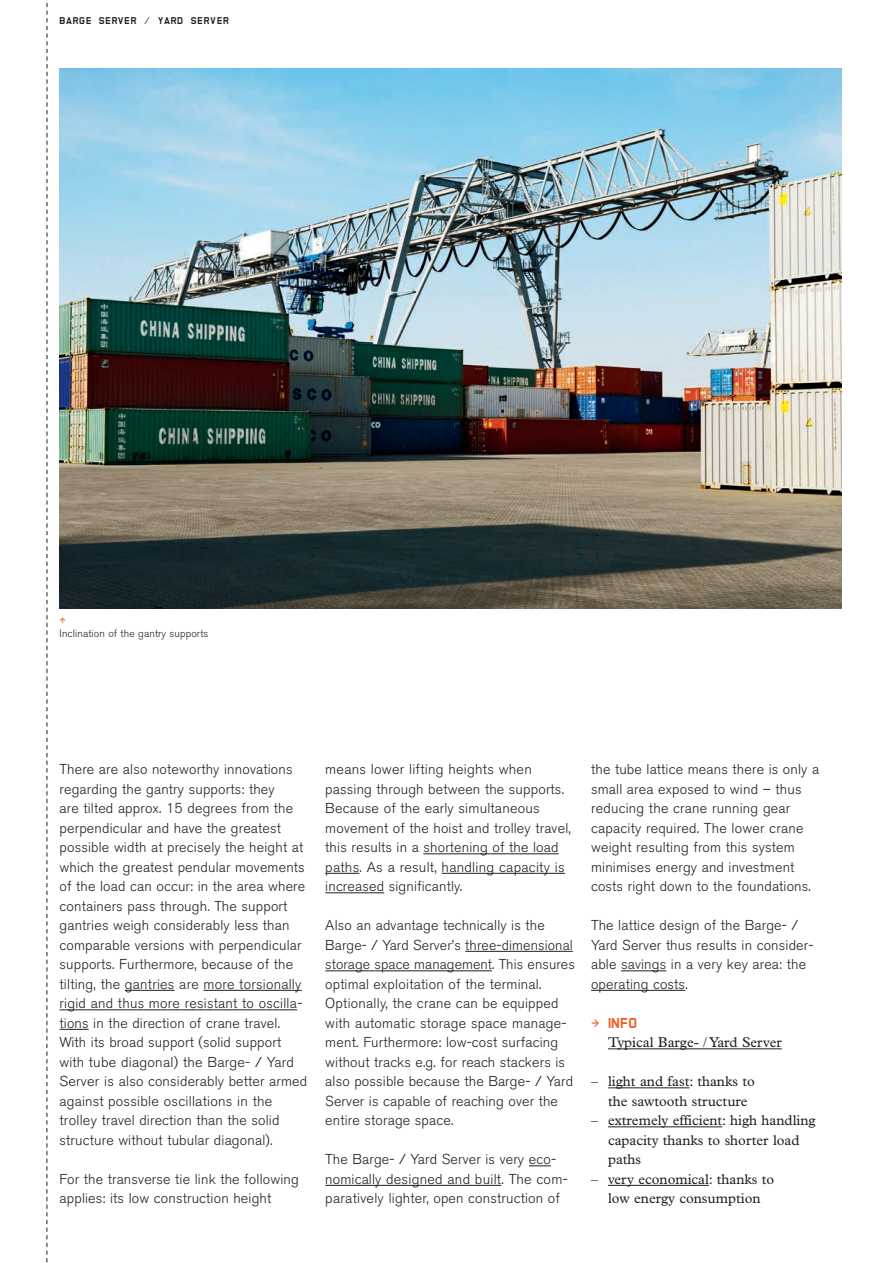
<style>
.page{position:relative;width:893px;height:1263px;background:#fff}
.page>*{position:absolute;margin:0;border:0;box-sizing:border-box;transform-origin:0 0}
.t1{font:300 14.25px/19.5px "Akzidenz Grotesk BE";letter-spacing:.01em;color:#231f20}
.t2{font:14.25px/19.5px "Plantin";color:#231f20}
.t3{font:700 14.25px "Kranunion Office";color:#f15921}
.t4{font:300 10.5px "Akzidenz Grotesk BE";letter-spacing:.01em;color:#231f20}
.t5{font:10.5px "Office";color:#f15921}
.t6{font:700 9.75px "Kranunion Office";letter-spacing:.06em;color:#231f20}
.s1{font-family:"Office";font-weight:400}
</style>
<div class="page">
<img style="left:60px;top:68px;width:782px;height:541px">
<hr style="left:125px;top:990px;width:50px;height:1px;background:#231f20">
<hr style="left:204px;top:990px;width:98px;height:1px;background:#231f20">
<hr style="left:60px;top:1009px;width:237px;height:1px;background:#231f20">
<svg style="left:60px;top:1029px;width:29px;height:1px"></svg>
<hr style="left:621px;top:970px;width:45px;height:1px;background:#231f20">
<hr style="left:591px;top:990px;width:94px;height:1px;background:#231f20">
<hr style="left:608px;top:1048px;width:174px;height:1px;background:#231f20">
<hr style="left:608px;top:1087px;width:81px;height:1px;background:#231f20">
<hr style="left:608px;top:1126px;width:114px;height:1px;background:#231f20">
<hr style="left:608px;top:1185px;width:101px;height:1px;background:#231f20">
<hr style="left:423px;top:853px;width:135px;height:1px;background:#231f20">
<hr style="left:325px;top:873px;width:34px;height:1px;background:#231f20">
<hr style="left:442px;top:873px;width:123px;height:1px;background:#231f20">
<hr style="left:325px;top:892px;width:59px;height:1px;background:#231f20">
<hr style="left:465px;top:951px;width:108px;height:1px;background:#231f20">
<hr style="left:325px;top:970px;width:45px;height:1px;background:#231f20">
<hr style="left:375px;top:970px;width:117px;height:1px;background:#231f20">
<svg style="left:529px;top:1165px;width:22px;height:1px"></svg>
<hr style="left:325px;top:1185px;width:61px;height:1px;background:#231f20">
<hr style="left:386px;top:1185px;width:115px;height:1px;background:#231f20">
<svg style="left:47px;top:3px;width:1px;height:1259px"></svg>
<p class="t6" style="left:60px;top:15px;width:171px">BARGE SERVER / YARD SERVER</p>
<p class="t5" style="left:60px;top:614px;width:8px">O</p>
<p class="t4" style="left:60px;top:628px;width:150px">Inclination of the gantry supports</p>
<p class="t1" style="left:60px;top:760px;width:249px">There are also noteworthy innovations regarding the gantry supports: they<br>are tilted approx. 15 degrees from the perpendicular and have the greatest possible width at precisely the height at which the greatest pendular movements of the load can occur: in the area where containers pass through. The support gantries weigh considerably less than comparable versions with perpendicular supports. Furthermore, because of the tilting, the gantries are more torsionally rigid and thus more resistant to oscilla&shy;tions in the direction of crane travel.<br>With its broad support (solid support with tube diagonal) the Barge- / Yard Server is also considerably better armed against pos sible oscillations in the trolley travel direction than the solid structure without tubular diagonal).</p>
<p class="t1" style="left:60px;top:1169px;width:241px">For the transverse tie link the following applies: its low construction height</p>
<p class="t1" style="left:325px;top:760px;width:247px">means lower lifting heights when passing through between the supports.<br>Because of the early simultaneous movement of the hoist and trolley travel, this results in a shortening of the load paths. As a result, handling capacity is increased significantly.</p>
<p class="t1" style="left:325px;top:916px;width:251px">Also an advantage technically is the Barge- / Yard Server’s three-dimensional storage space management. This ensures optimal exploitation of the terminal.<br>Optionally, the crane can be equipped with automatic storage space manage&shy;ment. Furthermore: low-cost surfacing without tracks e.g. for reach stackers is also possible because the Barge- / Yard Server is capable of reaching over the entire storage space.</p>
<p class="t1" style="left:325px;top:1150px;width:244px">The Barge- / Yard Server is very eco&shy;nomically designed and built. The com&shy;paratively lighter, open construction of</p>
<p class="t1" style="left:591px;top:760px;width:230px">the tube lattice means there is only a small area exposed to wind – thus reducing the crane running gear capacity required. The lower crane weight resulting from this system minimises energy and investment costs right down to the foundations.</p>
<p class="t1" style="left:591px;top:916px;width:224px">The lattice design of the Barge- /<br>Yard Server thus results in consider&shy;able savings in a very key area: the operating costs.</p>
<p class="t3" style="left:591px;top:1014px;width:48px"><span class="s1">Q</span> INFO</p>
<p class="t2" style="left:608px;top:1033px;width:175px">Typical Barge- / Yard Server</p>
<p class="t2" style="left:608px;top:1072px;width:148px;text-indent:-17px">– light and fast: thanks to the sawtooth structure</p>
<p class="t2" style="left:608px;top:1111px;width:209px;text-indent:-17px">– extremely efficient: high handling capacity thanks to shorter load paths</p>
<p class="t2" style="left:591px;top:1169px;width:185px;text-align:center">– very economical: thanks to low energy consumption</p>
</div>
